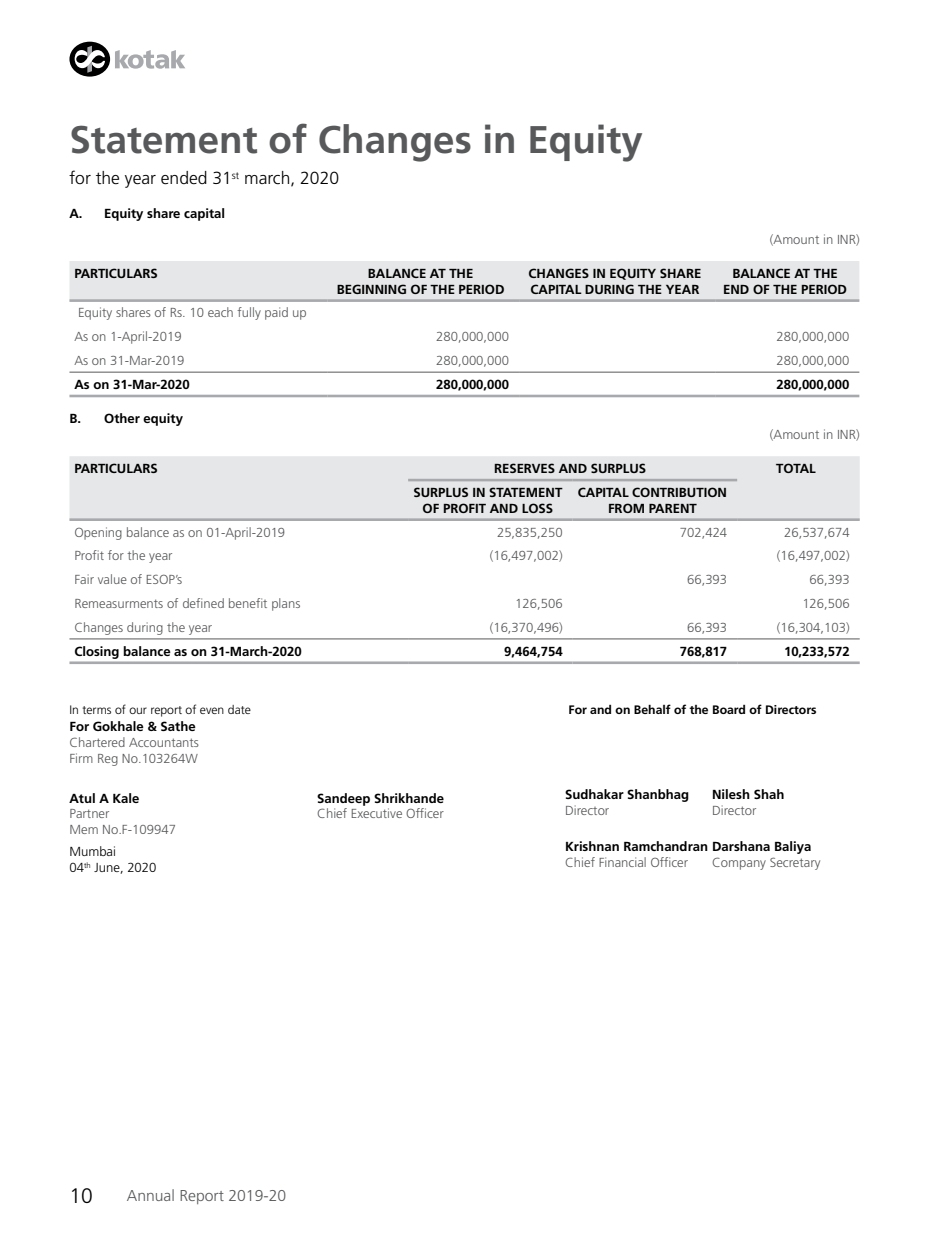
<style>
.page{position:relative;width:949px;height:1235px;background:#fff}
.page>*{position:absolute;margin:0;border:0;box-sizing:border-box;transform-origin:0 0}
.t1{font:700 38.5px "Frutiger LT Std";color:#58595b}
.t2{font:300 21px "Frutiger LT Std";color:#000}
.t3{font:300 17.5px "Frutiger LT Std";color:#000}
.t4{font:300 15.75px "Frutiger LT Std";color:#58595b}
.t5{font:300 13.12px/15.8px "Frutiger LT Std";color:#58595b}
.t6{font:700 13.12px "Frutiger LT Std";color:#000}
.t7{font:300 13.12px/15.8px "Frutiger LT Std";color:#000}
.t8{font:700 12.25px "Frutiger LT Std";color:#000}
.t9{font:300 12.25px "Frutiger LT Std";color:#000}
</style>
<div class="page">
<svg style="left:69px;top:42px;width:41px;height:35px"></svg>
<svg style="left:75px;top:46px;width:30px;height:27px"></svg>
<svg style="left:115px;top:50px;width:70px;height:19px"></svg>
<div style="left:69px;top:261px;width:790px;height:38px;background:#e6e7e8"></div>
<hr style="left:69px;top:299px;width:258px;height:3px;background:#a7a9ac">
<hr style="left:327px;top:299px;width:192px;height:3px;background:#a7a9ac">
<hr style="left:519px;top:299px;width:197px;height:3px;background:#a7a9ac">
<hr style="left:716px;top:299px;width:143px;height:3px;background:#a7a9ac">
<hr style="left:69px;top:372px;width:258px;height:1px;background:#58595b">
<hr style="left:327px;top:372px;width:192px;height:1px;background:#58595b">
<hr style="left:519px;top:372px;width:197px;height:1px;background:#58595b">
<hr style="left:716px;top:372px;width:143px;height:1px;background:#58595b">
<hr style="left:69px;top:395px;width:258px;height:2px;background:#a7a9ac">
<hr style="left:327px;top:395px;width:192px;height:2px;background:#a7a9ac">
<hr style="left:519px;top:395px;width:197px;height:2px;background:#a7a9ac">
<hr style="left:716px;top:395px;width:143px;height:2px;background:#a7a9ac">
<div style="left:69px;top:456px;width:791px;height:62px;background:#e6e7e8"></div>
<hr style="left:408px;top:518px;width:165px;height:3px;background:#a7a9ac">
<hr style="left:573px;top:518px;width:164px;height:3px;background:#a7a9ac">
<hr style="left:69px;top:518px;width:339px;height:3px;background:#a7a9ac">
<hr style="left:408px;top:479px;width:165px;height:2px;background:#a7a9ac">
<hr style="left:573px;top:479px;width:164px;height:2px;background:#a7a9ac">
<hr style="left:737px;top:518px;width:123px;height:3px;background:#a7a9ac">
<hr style="left:69px;top:638px;width:339px;height:1px;background:#58595b">
<hr style="left:408px;top:638px;width:165px;height:1px;background:#58595b">
<hr style="left:573px;top:638px;width:164px;height:1px;background:#58595b">
<hr style="left:737px;top:638px;width:123px;height:1px;background:#58595b">
<hr style="left:69px;top:661px;width:339px;height:3px;background:#a7a9ac">
<hr style="left:408px;top:661px;width:165px;height:3px;background:#a7a9ac">
<hr style="left:573px;top:661px;width:164px;height:3px;background:#a7a9ac">
<hr style="left:737px;top:661px;width:123px;height:3px;background:#a7a9ac">
<h1 class="t1" style="left:69px;top:117px;width:575px">Statement of Changes in Equity</h1>
<h3 class="t3" style="left:69px;top:168px;width:271px">for the year ended 31<sup>st</sup> march, 2020</h3>
<p class="t6" style="left:69px;top:205px;width:157px">A. Equity share capital</p>
<p class="t6" style="left:74px;top:266px;width:15px">Parti</p>
<p class="t6" style="left:109px;top:266px;width:17px">culars</p>
<p class="t6" style="left:368px;top:266px;width:18px">Balan</p>
<p class="t6" style="left:411px;top:266px;width:48px">ceat the</p>
<p class="t6" style="left:337px;top:281px;width:33px">beginnin</p>
<p class="t6" style="left:397px;top:281px;width:43px">g of the</p>
<p class="t6" style="left:459px;top:281px;width:9px">period</p>
<p class="t6" style="left:528px;top:266px;width:10px">Chan</p>
<p class="t6" style="left:565px;top:266px;width:104px">ges in equity share</p>
<p class="t6" style="left:530px;top:281px;width:17px">capital</p>
<p class="t6" style="left:585px;top:281px;width:9px">durin</p>
<p class="t6" style="left:625px;top:281px;width:22px">g the</p>
<p class="t6" style="left:666px;top:281px;width:18px">year</p>
<p class="t5" style="left:770px;top:232px;width:91px">(Amount in INR)</p>
<p class="t6" style="left:732px;top:266px;width:18px">Balan</p>
<p class="t6" style="left:775px;top:266px;width:48px">ceat the</p>
<p class="t6" style="left:723px;top:281px;width:10px">end</p>
<p class="t6" style="left:753px;top:281px;width:30px">of the</p>
<p class="t6" style="left:801px;top:281px;width:9px">period</p>
<p class="t5" style="left:74px;top:301px;width:234px;line-height:23.8px">Equity shares of Rs. 10 each fully paid up<br>As on 1-April-2019</p>
<p class="t5" style="left:436px;top:329px;width:74px">280,000,000</p>
<p class="t5" style="left:776px;top:329px;width:74px">280,000,000</p>
<p class="t5" style="left:74px;top:353px;width:112px">As on 31-Mar-2019</p>
<p class="t5" style="left:436px;top:353px;width:74px">280,000,000</p>
<p class="t5" style="left:776px;top:353px;width:74px">280,000,000</p>
<p class="t6" style="left:74px;top:377px;width:117px">As on 31-Mar-2020</p>
<p class="t6" style="left:436px;top:377px;width:74px">280,000,000</p>
<p class="t6" style="left:776px;top:377px;width:74px">280,000,000</p>
<p class="t6" style="left:69px;top:410px;width:115px">B. Other equity</p>
<p class="t5" style="left:770px;top:427px;width:91px">(Amount in INR)</p>
<p class="t6" style="left:74px;top:461px;width:15px">Parti</p>
<p class="t6" style="left:109px;top:461px;width:17px">culars</p>
<p class="t6" style="left:494px;top:461px;width:17px">Reser</p>
<p class="t6" style="left:532px;top:461px;width:38px">ves and</p>
<p class="t6" style="left:591px;top:461px;width:17px">Surplus</p>
<p class="t6" style="left:776px;top:461px;width:17px">Total</p>
<p class="t6" style="left:413px;top:485px;width:17px">Surplus</p>
<p class="t6" style="left:472px;top:485px;width:34px">in Statement</p>
<p class="t6" style="left:423px;top:500px;width:36px">of Profit</p>
<p class="t6" style="left:490px;top:500px;width:11px">and</p>
<p class="t6" style="left:522px;top:500px;width:16px">Loss</p>
<p class="t6" style="left:578px;top:485px;width:9px">Capital</p>
<p class="t6" style="left:632px;top:485px;width:9px">Contribution</p>
<p class="t6" style="left:608px;top:500px;width:10px">from</p>
<p class="t6" style="left:649px;top:500px;width:9px">parent</p>
<p class="t5" style="left:74px;top:524px;width:212px">Opening balance as on 01-April-2019</p>
<p class="t5" style="left:497px;top:524px;width:67px">25,835,250</p>
<p class="t5" style="left:680px;top:524px;width:49px">702,424</p>
<p class="t5" style="left:784px;top:524px;width:67px">26,537,674</p>
<p class="t5" style="left:74px;top:548px;width:100px">Profit for the year</p>
<p class="t5" style="left:490px;top:548px;width:74px">(16,497,002)</p>
<p class="t5" style="left:777px;top:548px;width:74px">(16,497,002)</p>
<p class="t5" style="left:74px;top:572px;width:109px">Fair value of ESOP’s</p>
<p class="t5" style="left:687px;top:572px;width:42px">66,393</p>
<p class="t5" style="left:809px;top:572px;width:42px">66,393</p>
<p class="t5" style="left:74px;top:596px;width:228px">Remeasurments of defined benefit plans</p>
<p class="t5" style="left:515px;top:596px;width:49px">126,506</p>
<p class="t5" style="left:802px;top:596px;width:49px">126,506</p>
<p class="t5" style="left:74px;top:620px;width:139px">Changes during the year</p>
<p class="t5" style="left:490px;top:620px;width:74px">(16,370,496)</p>
<p class="t5" style="left:687px;top:620px;width:42px">66,393</p>
<p class="t5" style="left:777px;top:620px;width:74px">(16,304,103)</p>
<p class="t6" style="left:74px;top:643px;width:229px">Closing balance as on 31-March-2020</p>
<p class="t6" style="left:504px;top:643px;width:60px">9,464,754</p>
<p class="t6" style="left:680px;top:643px;width:49px">768,817</p>
<p class="t6" style="left:784px;top:643px;width:67px">10,233,572</p>
<p class="t9" style="left:69px;top:702px;width:183px">In terms of our report of even date</p>
<p class="t8" style="left:568px;top:702px;width:249px">For and on Behalf of the Board of Directors</p>
<p class="t6" style="left:69px;top:719px;width:128px">For Gokhale &amp; Sathe</p>
<p class="t5" style="left:69px;top:734px;width:131px">Chartered Accountants<br>Firm Reg No.103264W</p>
<p class="t6" style="left:69px;top:790px;width:72px">Atul A Kale</p>
<p class="t5" style="left:69px;top:806px;width:108px">Partner<br>Mem No.F-109947</p>
<p class="t6" style="left:565px;top:787px;width:125px">Sudhakar Shanbhag</p>
<p class="t5" style="left:565px;top:802px;width:46px">Director</p>
<p class="t6" style="left:712px;top:787px;width:74px">Nilesh Shah</p>
<p class="t5" style="left:712px;top:802px;width:46px">Director</p>
<p class="t6" style="left:317px;top:790px;width:128px">Sandeep Shrikhande</p>
<p class="t5" style="left:317px;top:806px;width:128px">Chief Executive Officer</p>
<p class="t7" style="left:69px;top:844px;width:89px">Mumbai<br>04<sup>th</sup> June, 2020</p>
<p class="t6" style="left:565px;top:839px;width:248px">Krishnan Ramchandran Darshana Baliya</p>
<p class="t5" style="left:565px;top:854px;width:124px">Chief Financial Officer</p>
<p class="t5" style="left:712px;top:854px;width:110px">Company Secretary</p>
<h2 class="t2" style="left:69px;top:1184px;width:25px">10</h2>
<p class="t4" style="left:127px;top:1187px;width:161px">Annual Report 2019-20</p>
</div>
